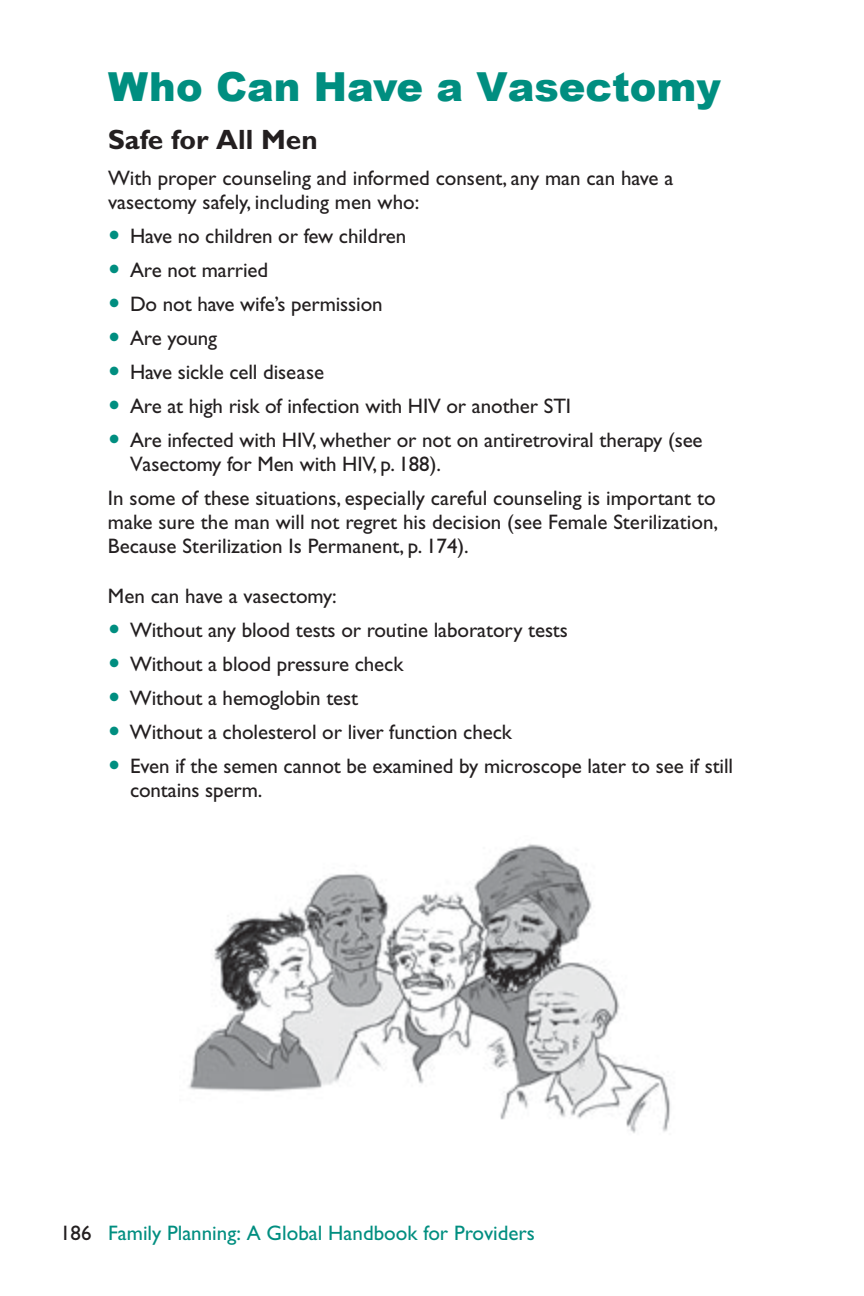
<style>
.page{position:relative;width:864px;height:1296px;background:#fff}
.page>*{position:absolute;margin:0;border:0;box-sizing:border-box;transform-origin:0 0}
.t1{font:900 40px "Arial";color:#008e80}
.t2{font:700 28px "Gill Sans";color:#231f20}
.t3{font:21px/34px "Gill Sans";letter-spacing:-.005em;color:#231f20}
.t4{font:21px "Gill Sans";color:#008e80}
.s1{color:#231f20}
</style>
<div class="page">
<img style="left:188px;top:844px;width:482px;height:289px">
<h1 class="t1" style="left:108px;top:57px;width:615px">Who Can Have a Vasectomy</h1>
<h2 class="t2" style="left:108px;top:123px;width:211px">Safe for All Men</h2>
<p class="t3" style="left:108px;top:166px;width:567px;line-height:24px">With proper counseling and informed consent, any man can have a vasectomy safely, including men who:</p>
<p class="t3" style="left:130px;top:219px;width:574px">Have no children or few children<br>Are not married<br>Do not have wife’s permission<br>Are young<br>Have sickle cell disease<br>Are at high risk of infection with HIV or another STI<br>Are infected with HIV, whether or not on antiretroviral therapy (see</p>
<p class="t3" style="left:108px;top:447px;width:609px;text-indent:22px">Vasectomy for Men with HIV, p. 188).<br>In some of these situations, especially careful counseling is important to</p>
<p class="t3" style="left:108px;top:510px;width:612px;line-height:24px">make sure the man will not regret his decision (see Female Sterilization,<br>Because Sterilization Is Permanent, p. 174).</p>
<p class="t3" style="left:130px;top:579px;width:605px;text-indent:-22px">Men can have a vasectomy:<br>Without any blood tests or routine laboratory tests<br>Without a blood pressure check<br>Without a hemoglobin test<br>Without a cholesterol or liver function check<br>Even if the semen cannot be examined by microscope later to see if still</p>
<p class="t3" style="left:130px;top:773px;width:134px">contains sperm.</p>
<p class="t4" style="left:60px;top:1221px;width:476px"><span class="s1">186</span> Family Planning: A Global Handbook for Providers</p>
</div>
